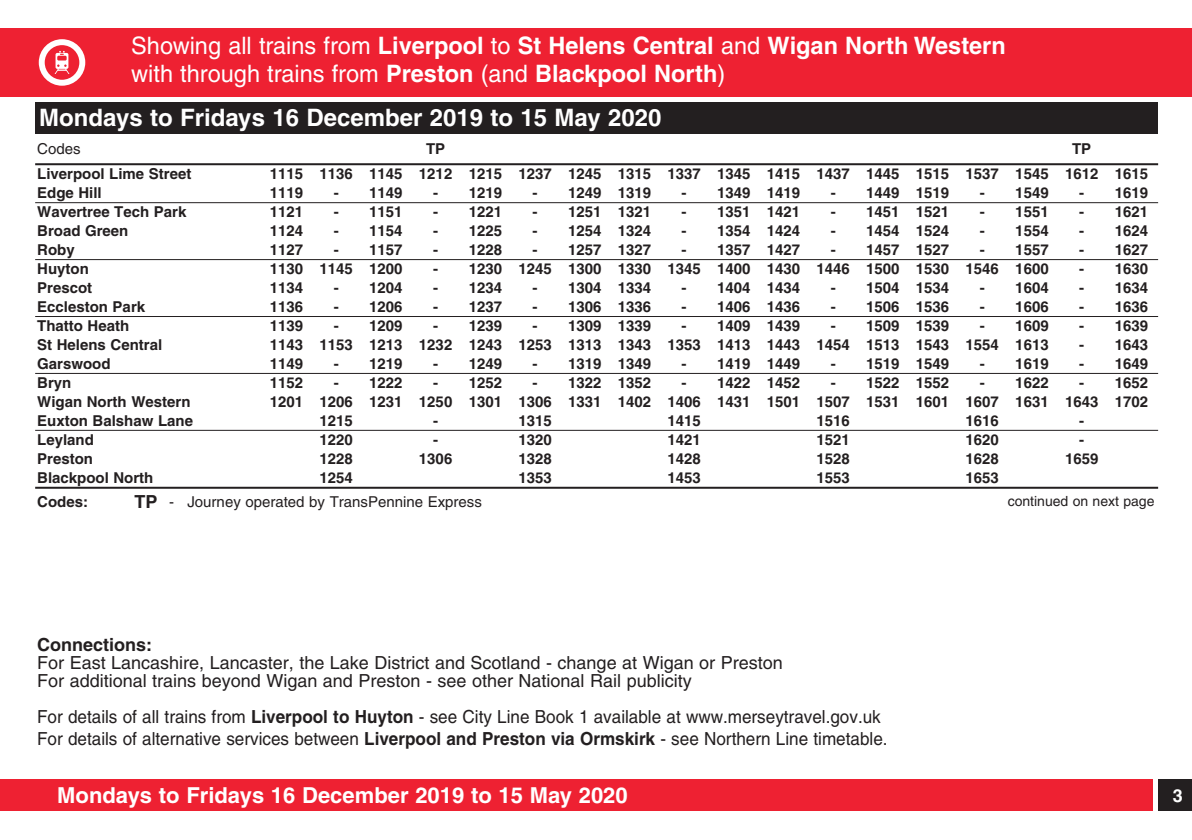
<style>
.page{position:relative;width:1192px;height:840px;background:#fff}
.page>*{position:absolute;margin:0;border:0;box-sizing:border-box;transform-origin:0 0}
.t1{font:700 24px/28px "Helvetica";color:#fff}
.t2{font:700 22px "Helvetica";color:#fff}
.t3{font:18px/22px "Helvetica";color:#231f20;scale:.95 1}
.t4{font:18px/18px "Helvetica";color:#231f20}
.t5{font:700 18px "Helvetica";color:#231f20}
.t6{font:700 18px "Helvetica";color:#fff}
.t7{font:700 15px/19px "Helvetica";color:#231f20;text-align:justify}
.t8{font:15px "Helvetica";color:#231f20}
.t9{font:14px "Helvetica";color:#231f20}
.s1{font-weight:400}
.s2{font-weight:700}
</style>
<div class="page">
<hr style="left:35px;top:202px;width:1123px;height:1px;background:#231f20">
<hr style="left:35px;top:259px;width:1123px;height:1px;background:#231f20">
<hr style="left:35px;top:316px;width:1123px;height:1px;background:#231f20">
<hr style="left:35px;top:373px;width:1123px;height:1px;background:#231f20">
<hr style="left:35px;top:430px;width:1123px;height:1px;background:#231f20">
<hr style="left:35px;top:487px;width:1123px;height:2px;background:#231f20">
<hr style="left:35px;top:163px;width:1123px;height:2px;background:#231f20">
<div style="left:35px;top:102px;width:1123px;height:32px;background:#231f20"></div>
<div style="left:0;top:28px;width:1192px;height:68px;background:#ee2132"></div>
<div style="left:1158px;top:779px;width:34px;height:31px;background:#231f20"></div>
<div style="left:0;top:779px;width:1152px;height:31px;background:#ee2132"></div>
<svg style="left:39px;top:39px;width:46px;height:47px"></svg>
<h1 class="t1" style="left:131px;top:34px;width:876px"><span class="s1">Showing all trains from</span> Liverpool <span class="s1">to</span> St Helens Central <span class="s1">and</span> Wigan North Western <span class="s1">with through trains from</span> Preston <span class="s1">(and</span> Blackpool North<span class="s1">)</span></h1>
<h1 class="t1" style="left:39px;top:106px;width:624px">Mondays to Fridays 16 December 2019 to 15 May 2020</h1>
<p class="t8" style="left:37px;top:144px;width:45px">Codes</p>
<p class="t7" style="left:426px;top:141px;width:21px">TP</p>
<p class="t7" style="left:1072px;top:141px;width:21px">TP</p>
<p class="t7" style="left:37px;top:166px;width:157px;text-align:left">Liverpool Lime Street<br>Edge Hill<br>Wavertree Tech Park<br>Broad Green<br>Roby<br>Huyton<br>Prescot<br>Eccleston Park<br>Thatto Heath<br>St Helens Central<br>Garswood<br>Bryn<br>Wigan North Western<br>Euxton Balshaw Lane<br>Leyland<br>Preston<br>Blackpool North</p>
<p class="t7" style="left:270px;top:166px;width:35px">1115<br>1119<br>1121<br>1124<br>1127<br>1130<br>1134<br>1136<br>1139<br>1143<br>1149<br>1152<br>1201</p>
<p class="t7" style="left:319px;top:166px;width:35px;text-align:center">1136 -<br>-<br>-<br>-<br>1145 -<br>-<br>-<br>1153 -<br>-<br>1206<br>1215<br>1220<br>1228<br>1254</p>
<p class="t7" style="left:369px;top:166px;width:35px">1145<br>1149<br>1151<br>1154<br>1157<br>1200<br>1204<br>1206<br>1209<br>1213<br>1219<br>1222<br>1231</p>
<p class="t7" style="left:419px;top:166px;width:35px;text-align:center">1212 -<br>-<br>-<br>-<br>-<br>-<br>-<br>-<br>1232 -<br>-<br>1250 -<br>-<br>1306</p>
<p class="t7" style="left:468px;top:166px;width:35px">1215<br>1219<br>1221<br>1225<br>1228<br>1230<br>1234<br>1237<br>1239<br>1243<br>1249<br>1252<br>1301</p>
<p class="t7" style="left:518px;top:166px;width:35px;text-align:center">1237 -<br>-<br>-<br>-<br>1245 -<br>-<br>-<br>1253 -<br>-<br>1306<br>1315<br>1320<br>1328<br>1353</p>
<p class="t7" style="left:568px;top:166px;width:35px">1245<br>1249<br>1251<br>1254<br>1257<br>1300<br>1304<br>1306<br>1309<br>1313<br>1319<br>1322<br>1331</p>
<p class="t7" style="left:618px;top:166px;width:35px">1315<br>1319<br>1321<br>1324<br>1327<br>1330<br>1334<br>1336<br>1339<br>1343<br>1349<br>1352<br>1402</p>
<p class="t7" style="left:667px;top:166px;width:35px;text-align:center">1337 -<br>-<br>-<br>-<br>1345 -<br>-<br>-<br>1353 -<br>-<br>1406<br>1415<br>1421<br>1428<br>1453</p>
<p class="t7" style="left:717px;top:166px;width:35px">1345<br>1349<br>1351<br>1354<br>1357<br>1400<br>1404<br>1406<br>1409<br>1413<br>1419<br>1422<br>1431</p>
<p class="t7" style="left:767px;top:166px;width:35px">1415<br>1419<br>1421<br>1424<br>1427<br>1430<br>1434<br>1436<br>1439<br>1443<br>1449<br>1452<br>1501</p>
<p class="t7" style="left:816px;top:166px;width:35px;text-align:center">1437 -<br>-<br>-<br>-<br>1446 -<br>-<br>-<br>1454 -<br>-<br>1507<br>1516<br>1521<br>1528<br>1553</p>
<p class="t7" style="left:866px;top:166px;width:35px">1445<br>1449<br>1451<br>1454<br>1457<br>1500<br>1504<br>1506<br>1509<br>1513<br>1519<br>1522<br>1531</p>
<p class="t7" style="left:916px;top:166px;width:35px">1515<br>1519<br>1521<br>1524<br>1527<br>1530<br>1534<br>1536<br>1539<br>1543<br>1549<br>1552<br>1601</p>
<p class="t7" style="left:965px;top:166px;width:35px;text-align:center">1537 -<br>-<br>-<br>-<br>1546 -<br>-<br>-<br>1554 -<br>-<br>1607<br>1616<br>1620<br>1628<br>1653</p>
<p class="t7" style="left:1015px;top:166px;width:35px">1545<br>1549<br>1551<br>1554<br>1557<br>1600<br>1604<br>1606<br>1609<br>1613<br>1619<br>1622<br>1631</p>
<p class="t7" style="left:1065px;top:166px;width:35px;text-align:center">1612 -<br>-<br>-<br>-<br>-<br>-<br>-<br>-<br>-<br>-<br>-<br>1643 -<br>-<br>1659</p>
<p class="t7" style="left:1114px;top:166px;width:35px">1615<br>1619<br>1621<br>1624<br>1627<br>1630<br>1634<br>1636<br>1639<br>1643<br>1649<br>1652<br>1702</p>
<p class="t5" style="left:134px;top:495px;width:25px">TP</p>
<p class="t7" style="left:37px;top:494px;width:52px">Codes:</p>
<p class="t8" style="left:169px;top:496px;width:314px">- Journey operated by TransPennine Express</p>
<p class="t5" style="left:37px;top:638px;width:117px">Connections:</p>
<p class="t4" style="left:37px;top:656px;width:747px">For East Lancashire, Lancaster, the Lake District and Scotland - change at Wigan or Preston<br>For additional trains beyond Wigan and Preston - see other National Rail publicity</p>
<p class="t3" style="left:37px;top:708px;width:896px">For details of all trains from <span class="s2">Liverpool to Huyton</span> - see City Line Book 1 available at www.merseytravel.gov.uk<br>For details of alternative services between <span class="s2">Liverpool and Preston via Ormskirk</span> - see Northern Line timetable.</p>
<p class="t9" style="left:1007px;top:496px;width:148px">continued on next page</p>
<h2 class="t2" style="left:57px;top:787px;width:572px">Mondays to Fridays 16 December 2019 to 15 May 2020</h2>
<p class="t6" style="left:1172px;top:789px;width:12px">3</p>
</div>
